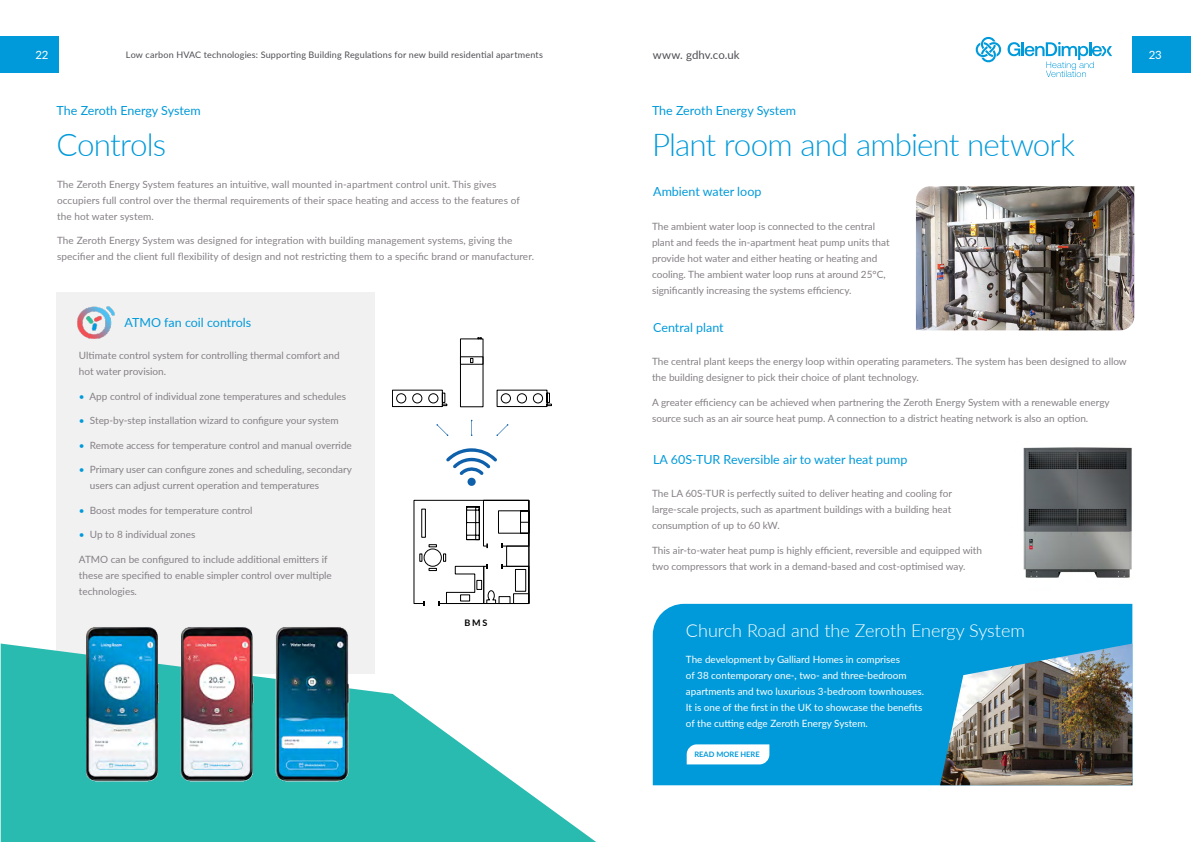
<style>
.page{position:relative;width:1191px;height:842px;background:#fff}
.page>*{position:absolute;margin:0;border:0;box-sizing:border-box;transform-origin:0 0}
.t1{font:300 31.4px "Lato";letter-spacing:-.03em;color:#009ada}
.t2{font:300 18px "Lato";color:#fff}
.t3{font:12.5px "Lato";color:#009ada}
.t4{font:11.4px "Lato";letter-spacing:.01em;color:#4e4d53}
.t5{font:11.4px "Lato";color:#fff}
.t6{font:10px/16px "Lato";color:#858085}
.t7{font:10px/16px "Lato";color:#fff}
.t8{font:9px "Lato";letter-spacing:.02em;color:#4e4d53}
.t9{font:700 9px "Lato";color:#000}
.t10{font:700 7.5px "Lato";color:#009ada}
.s1{color:#009ada}
</style>
<div class="page">
<div style="left:57px;top:293px;width:318px;height:381px;background:#f1f1f1"></div>
<div style="left:0;top:36px;width:59px;height:37px;background:#009ada"></div>
<div style="left:1132px;top:36px;width:59px;height:37px;background:#009ada"></div>
<svg style="left:1px;top:643px;width:595px;height:199px;fill:#29bbb0"></svg>
<img style="left:64px;top:627px;width:303px;height:166px">
<img style="left:77px;top:306px;width:38px;height:33px">
<svg style="left:471px;top:420px;width:1px;height:16px"></svg>
<svg style="left:496px;top:424px;width:12px;height:12px"></svg>
<svg style="left:436px;top:424px;width:12px;height:12px"></svg>
<svg style="left:446px;top:448px;width:51px;height:27px"></svg>
<div style="left:467px;top:478px;width:9px;height:8px;background:#0e60ab;border-radius:50%"></div>
<svg style="left:413px;top:500px;width:116px;height:106px"></svg>
<div style="left:460px;top:339px;width:23px;height:68px;border:1px solid #000"></div>
<svg style="left:392px;top:356px;width:160px;height:51px"></svg>
<div style="left:653px;top:604px;width:479px;height:181px;background:#009ada"></div>
<img style="left:940px;top:643px;width:192px;height:142px">
<img style="left:1023px;top:447px;width:109px;height:131px">
<svg style="left:686px;top:744px;width:83px;height:20px"></svg>
<img style="left:916px;top:186px;width:218px;height:144px">
<svg style="left:975px;top:36px;width:137px;height:41px"></svg>
<p class="t5" style="left:35px;top:47px;width:15px">22</p>
<p class="t8" style="left:126px;top:48px;width:418px">Low carbon HVAC technologies: Supporting Building Regulations for new build residential apartments</p>
<p class="t4" style="left:653px;top:47px;width:88px">www. gdhv.co.uk</p>
<p class="t5" style="left:1148px;top:47px;width:15px">23</p>
<p class="t3" style="left:57px;top:102px;width:146px">The Zeroth Energy System</p>
<h1 class="t1" style="left:57px;top:123px;width:111px">Controls</h1>
<p class="t6" style="left:57px;top:176px;width:464px">The Zeroth Energy System features an intuitive, wall mounted in-apartment control unit. This gives occupiers full control over the thermal requirements of their space heating and access to the features of the hot water system.</p>
<p class="t6" style="left:57px;top:232px;width:478px">The Zeroth Energy System was designed for integration with building management systems, giving the specifier and the client full flexibility of design and not restricting them to a specific brand or manufacturer.</p>
<p class="t3" style="left:124px;top:313px;width:128px">ATMO fan coil controls</p>
<p class="t6" style="left:79px;top:347px;width:262px">Ultimate control system for controlling thermal comfort and hot water provision.</p>
<p class="t6" style="left:79px;top:388px;width:269px"><span class="s1">•</span> App control of individual zone temperatures and schedules</p>
<p class="t6" style="left:79px;top:412px;width:261px"><span class="s1">•</span> Step-by-step installation wizard to configure your system</p>
<p class="t6" style="left:79px;top:437px;width:274px"><span class="s1">•</span> Remote access for temperature control and manual override</p>
<p class="t6" style="left:90px;top:461px;width:263px;text-indent:-11px"><span class="s1">•</span> Primary user can configure zones and scheduling, secondary users can adjust current operation and temperatures</p>
<p class="t6" style="left:79px;top:502px;width:175px"><span class="s1">•</span> Boost modes for temperature control</p>
<p class="t6" style="left:79px;top:526px;width:118px"><span class="s1">•</span> Up to 8 individual zones</p>
<p class="t6" style="left:79px;top:551px;width:254px">ATMO can be configured to include additional emitters if these are specified to enable simpler control over multiple technologies.</p>
<p class="t9" style="left:464px;top:616px;width:24px">BMS</p>
<p class="t3" style="left:652px;top:102px;width:146px">The Zeroth Energy System</p>
<h1 class="t1" style="left:652px;top:123px;width:424px">Plant room and ambient network</h1>
<p class="t3" style="left:653px;top:183px;width:110px">Ambient water loop</p>
<p class="t6" style="left:652px;top:218px;width:239px">The ambient water loop is connected to the central plant and feeds the in-apartment heat pump units that provide hot water and either heating or heating and cooling. The ambient water loop runs at around 25°C, significantly increasing the systems efficiency.</p>
<p class="t3" style="left:653px;top:318px;width:72px">Central plant</p>
<p class="t6" style="left:652px;top:353px;width:476px">The central plant keeps the energy loop within operating parameters. The system has been designed to allow the building designer to pick their choice of plant technology.</p>
<p class="t6" style="left:652px;top:393px;width:459px">A greater efficiency can be achieved when partnering the Zeroth Energy System with a renewable energy source such as an air source heat pump. A connection to a district heating network is also an option.</p>
<p class="t3" style="left:653px;top:450px;width:256px">LA 60S-TUR Reversible air to water heat pump</p>
<p class="t6" style="left:652px;top:485px;width:301px;text-align:justify">The LA 60S-TUR is perfectly suited to deliver heating and cooling for large-scale projects, such as apartment buildings with a building heat consumption of up to 60 kW.</p>
<p class="t6" style="left:652px;top:542px;width:331px">This air-to-water heat pump is highly efficient, reversible and equipped with two compressors that work in a demand-based and cost-optimised way.</p>
<h2 class="t2" style="left:686px;top:618px;width:340px">Church Road and the Zeroth Energy System</h2>
<p class="t7" style="left:686px;top:650px;width:240px">The development by Galliard Homes in comprises<br>of 38 contemporary one-, two- and three-bedroom apartments and two luxurious 3-bedroom townhouses.<br>It is one of the first in the UK to showcase the benefits of the cutting edge Zeroth Energy System.</p>
<p class="t10" style="left:694px;top:749px;width:67px">READ MORE HERE</p>
</div>
